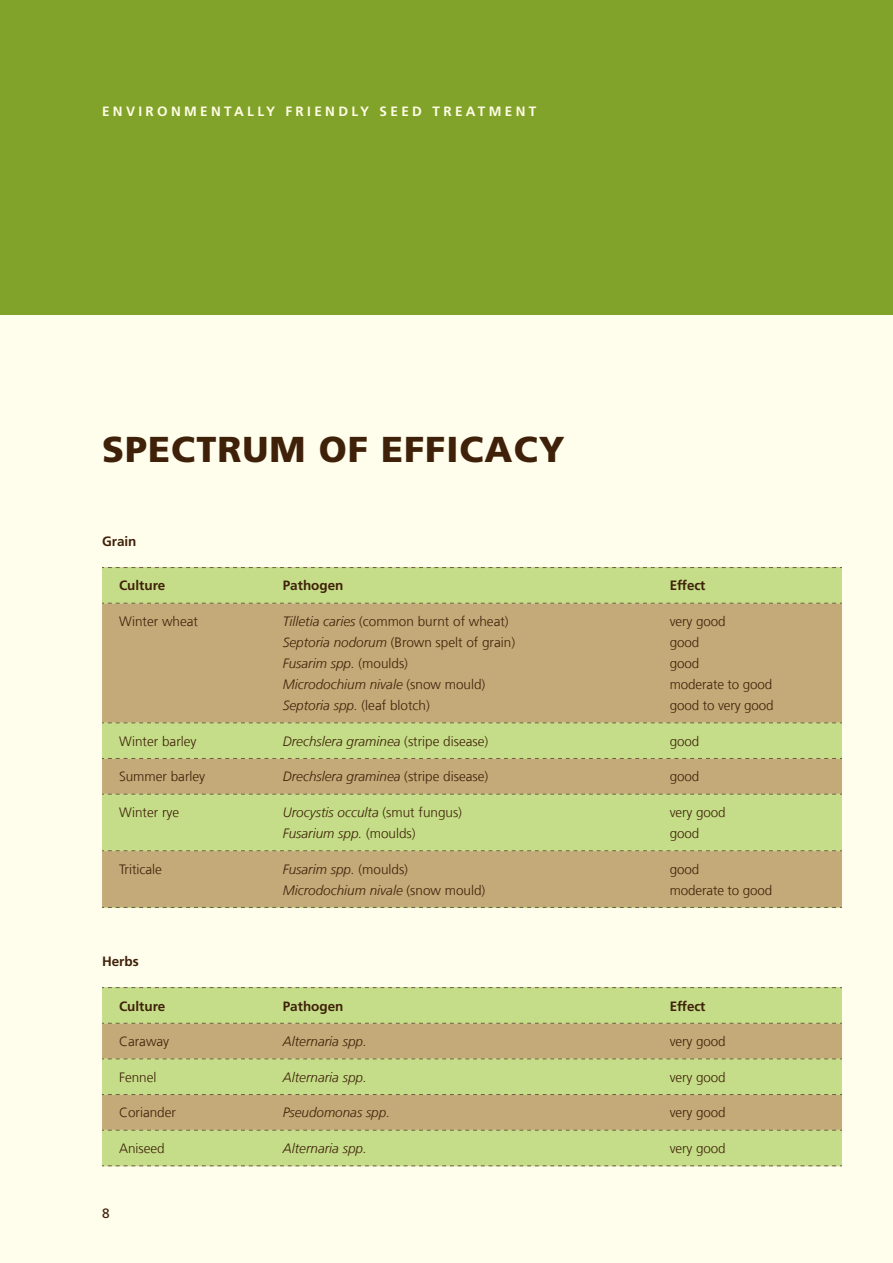
<style>
.page{position:relative;width:893px;height:1263px;background:#fffdec}
.page>*{position:absolute;margin:0;border:0;box-sizing:border-box;transform-origin:0 0}
.t1{font:900 36px "Frutiger LT Com";letter-spacing:.03em;color:#3f2109}
.t2{font:italic 300 13.5px/21px "Frutiger LT Com";color:#3f2109}
.t3{font:300 13.5px/21px "Frutiger LT Com";letter-spacing:-.005em;color:#3f2109}
.t4{font:700 13.5px "Frutiger LT Com";color:#3f2109}
.t5{font:700 13.5px "Frutiger LT Com";letter-spacing:.25em;color:#fffde5}
.t6{font:13.5px "Frutiger LT Com";color:#3f2109}
.s1{font-style:normal}
</style>
<div class="page">
<div style="left:0;top:0;width:893px;height:315px;background:#81a32a"></div>
<div style="left:102px;top:568px;width:740px;height:35px;background:#c5dd88"></div>
<svg style="left:102px;top:604px;width:740px;height:303px;background:#c3b97c"></svg>
<svg style="left:102px;top:567px;width:740px;height:1px"></svg>
<svg style="left:102px;top:603px;width:740px;height:1px"></svg>
<svg style="left:102px;top:722px;width:740px;height:1px"></svg>
<svg style="left:102px;top:758px;width:740px;height:1px"></svg>
<svg style="left:102px;top:794px;width:740px;height:1px"></svg>
<svg style="left:102px;top:850px;width:740px;height:1px"></svg>
<svg style="left:102px;top:907px;width:740px;height:1px"></svg>
<div style="left:102px;top:988px;width:740px;height:177px;background:#c5dd88"></div>
<svg style="left:102px;top:1024px;width:740px;height:106px;background:#c3ba7d"></svg>
<svg style="left:102px;top:987px;width:740px;height:1px"></svg>
<svg style="left:102px;top:1023px;width:740px;height:1px"></svg>
<svg style="left:102px;top:1058px;width:740px;height:1px"></svg>
<svg style="left:102px;top:1094px;width:740px;height:1px"></svg>
<svg style="left:102px;top:1130px;width:740px;height:1px"></svg>
<svg style="left:102px;top:1165px;width:740px;height:1px"></svg>
<p class="t5" style="left:102px;top:104px;width:436px">ENVIRONMENTALLY FRIENDLY SEED TREATMENT</p>
<h1 class="t1" style="left:102px;top:428px;width:464px">SPECTRUM OF EFFICACY</h1>
<p class="t4" style="left:102px;top:533px;width:36px">Grain</p>
<p class="t4" style="left:119px;top:578px;width:48px">Culture</p>
<p class="t4" style="left:283px;top:578px;width:62px">Pathogen</p>
<p class="t4" style="left:670px;top:578px;width:37px">Effect</p>
<p class="t3" style="left:119px;top:611px;width:81px">Winter wheat</p>
<p class="t2" style="left:283px;top:611px;width:234px">Tilletia caries <span class="s1">(common burnt of wheat)<br></span>Septoria nodorum <span class="s1">(Brown spelt of grain)<br></span>Fusarim spp. <span class="s1">(moulds)<br></span>Microdochium nivale <span class="s1">(snow mould)<br></span>Septoria spp. <span class="s1">(leaf blotch)</span></p>
<p class="t3" style="left:670px;top:611px;width:105px">very good<br>good<br>good<br>moderate to good good to very good</p>
<p class="t3" style="left:119px;top:731px;width:79px">Winter barley</p>
<p class="t2" style="left:283px;top:730px;width:207px">Drechslera graminea <span class="s1">(stripe disease)</span></p>
<p class="t3" style="left:670px;top:731px;width:31px">good</p>
<p class="t3" style="left:119px;top:766px;width:88px">Summer barley</p>
<p class="t2" style="left:283px;top:766px;width:207px">Drechslera graminea <span class="s1">(stripe disease)</span></p>
<p class="t3" style="left:670px;top:766px;width:31px">good</p>
<p class="t3" style="left:119px;top:802px;width:62px">Winter rye</p>
<p class="t2" style="left:283px;top:802px;width:181px">Urocystis occulta <span class="s1">(smut fungus)<br></span>Fusarium spp. <span class="s1">(moulds)</span></p>
<p class="t3" style="left:670px;top:802px;width:57px">very good good</p>
<p class="t3" style="left:119px;top:858px;width:44px">Triticale</p>
<p class="t2" style="left:283px;top:858px;width:204px">Fusarim spp. <span class="s1">(moulds)<br></span>Microdochium nivale <span class="s1">(snow mould)</span></p>
<p class="t3" style="left:670px;top:858px;width:104px">good<br>moderate to good</p>
<p class="t4" style="left:102px;top:953px;width:38px">Herbs</p>
<p class="t4" style="left:119px;top:998px;width:48px">Culture</p>
<p class="t4" style="left:283px;top:998px;width:62px">Pathogen</p>
<p class="t4" style="left:670px;top:998px;width:37px">Effect</p>
<p class="t3" style="left:119px;top:1031px;width:52px">Caraway</p>
<p class="t2" style="left:283px;top:1031px;width:86px">Alternaria spp.</p>
<p class="t3" style="left:670px;top:1031px;width:57px">very good</p>
<p class="t3" style="left:119px;top:1067px;width:39px">Fennel</p>
<p class="t2" style="left:283px;top:1066px;width:86px">Alternaria spp.</p>
<p class="t3" style="left:670px;top:1067px;width:57px">very good</p>
<p class="t3" style="left:119px;top:1102px;width:59px">Coriander</p>
<p class="t2" style="left:283px;top:1102px;width:109px">Pseudomonas spp.</p>
<p class="t3" style="left:670px;top:1102px;width:57px">very good</p>
<p class="t3" style="left:119px;top:1138px;width:47px">Aniseed</p>
<p class="t2" style="left:283px;top:1138px;width:86px">Alternaria spp.</p>
<p class="t3" style="left:670px;top:1138px;width:57px">very good</p>
<p class="t6" style="left:102px;top:1205px;width:9px">8</p>
</div>
